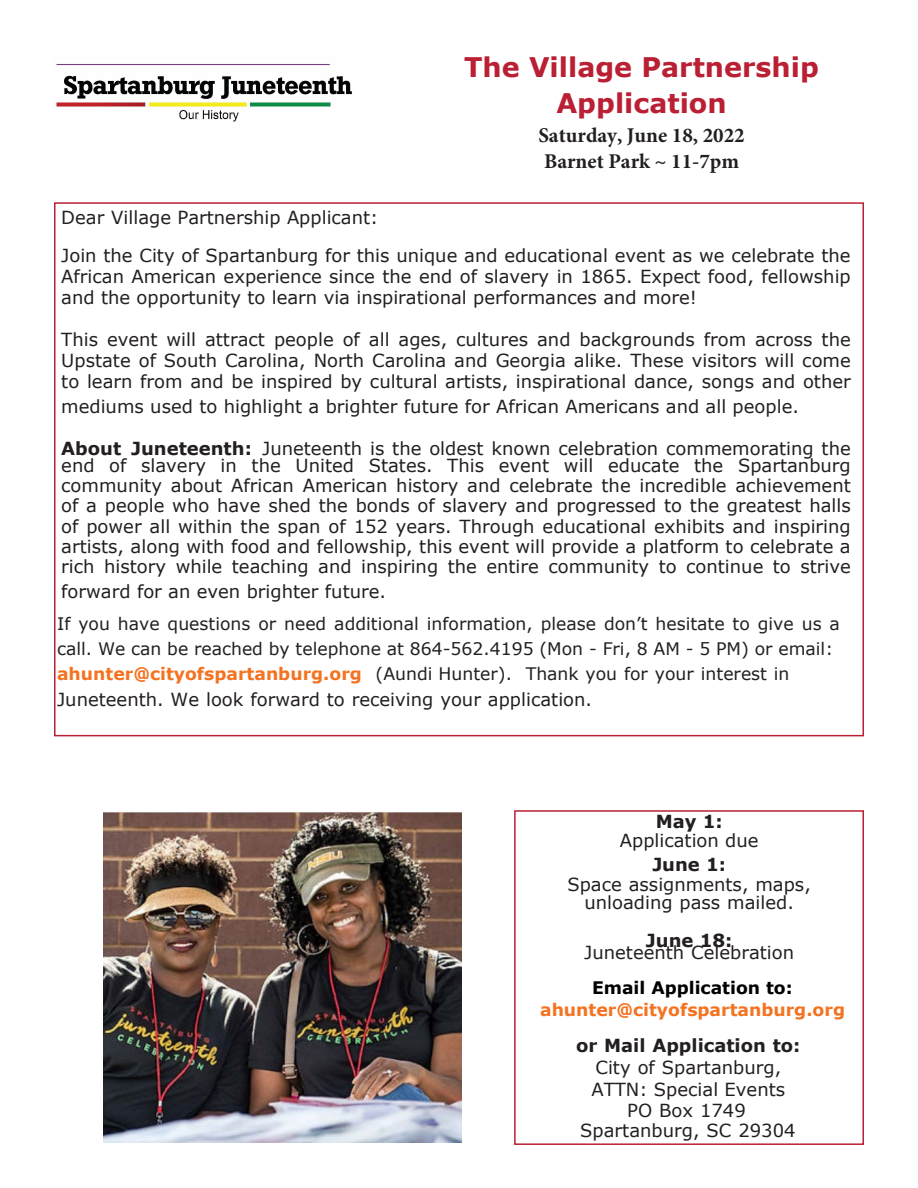
<style>
.page{position:relative;width:918px;height:1188px;background:#fff}
.page>*{position:absolute;margin:0;border:0;box-sizing:border-box;transform-origin:0 0}
.t1{font:700 27px/36.3px "Verdana";color:#ba1f33;text-align:center}
.t2{font:700 21px/25.2px "Minion Pro";color:#231f20}
.t3{font:18px/21px "Verdana";color:#231f20}
.t4{font:700 18px "Verdana";color:#231f20}
.t5{font:17.25px/25.2px "Verdana";color:#231f20}
.t6{font:700 17.25px "Verdana";color:#f47321}
.t7{font:700 17.25px "Verdana";color:#000}
.s1{font-weight:700}
.s2{font-weight:700;color:#f47321}
</style>
<div class="page">
<div style="left:514px;top:810px;width:350px;height:335px;border:2px solid #ba1f33"></div>
<img style="left:104px;top:811px;width:357px;height:332px">
<img style="left:56px;top:63px;width:296px;height:59px">
<h1 class="t1" style="left:464px;top:48px;width:356px">The Village Partnership<br>Application</h1>
<p class="t2" style="left:538px;top:123px;width:208px">Saturday, June 18, 2022<br>Barnet Park ~ 11-7pm</p>
<p class="t3" style="left:61px;top:198px;width:791px;line-height:38.2px">Dear Village Partnership Applicant:<br>Join the City of Spartanburg for this unique and educational event as we celebrate the</p>
<p class="t3" style="left:61px;top:266px;width:791px">African American experience since the end of slavery in 1865. Expect food, fellowship and the opportunity to learn via inspirational performances and more!</p>
<p class="t3" style="left:61px;top:329px;width:791px;text-align:justify">This event will attract people of all ages, cultures and backgrounds from across the Upstate of South Carolina, North Carolina and Georgia alike. These visitors will come to learn from and be inspired by cultural artists, inspirational dance, songs and other</p>
<p class="t3" style="left:61px;top:396px;width:739px">mediums used to highlight a brighter future for African Americans and all people.</p>
<p class="t3" style="left:61px;top:440px;width:791px;line-height:16.5px"><span class="s1">About Juneteenth:</span> Juneteenth is the oldest known celebration commemorating the end of slavery in the United States. This event will educate the Spartanburg</p>
<p class="t3" style="left:61px;top:475px;width:791px;line-height:20.4px;text-align:justify">community about African American history and celebrate the incredible achievement of a people who have shed the bonds of slavery and progressed to the greatest halls of power all within the span of 152 years. Through educational exhibits and inspiring artists, along with food and fellowship, this event will provide a platform to celebrate a rich history while teaching and inspiring the entire community to continue to strive</p>
<p class="t3" style="left:61px;top:581px;width:326px">forward for an even brighter future.</p>
<p class="t5" style="left:57px;top:611px;width:784px">If you have questions or need additional information, please don’t hesitate to give us a call. We can be reached by telephone at 864-562.4195 (Mon - Fri, 8 AM - 5 PM) or email: <span class="s2">ahunter@cityofspartanburg.org</span> (Aundi Hunter). Thank you for your interest in</p>
<p class="t3" style="left:57px;top:689px;width:537px">Juneteenth. We look forward to receiving your application.</p>
<p class="t4" style="left:656px;top:808px;width:68px">May 1:</p>
<p class="t3" style="left:620px;top:830px;width:140px">Application due</p>
<p class="t4" style="left:652px;top:852px;width:75px">June 1:</p>
<p class="t3" style="left:567px;top:875px;width:245px;line-height:18px;text-align:center">Space assignments, maps, unloading pass mailed.</p>
<p class="t4" style="left:646px;top:928px;width:88px">June 18:</p>
<p class="t3" style="left:584px;top:942px;width:211px">Juneteenth Celebration</p>
<p class="t7" style="left:592px;top:976px;width:202px">Email Application to:</p>
<p class="t6" style="left:540px;top:997px;width:306px">ahunter@cityofspartanburg.org</p>
<p class="t4" style="left:576px;top:1034px;width:226px">or Mail Application to:</p>
<p class="t3" style="left:580px;top:1056px;width:217px;text-align:center">City of Spartanburg,<br>ATTN: Special Events<br>PO Box 1749<br>Spartanburg, SC 29304</p>
</div>
